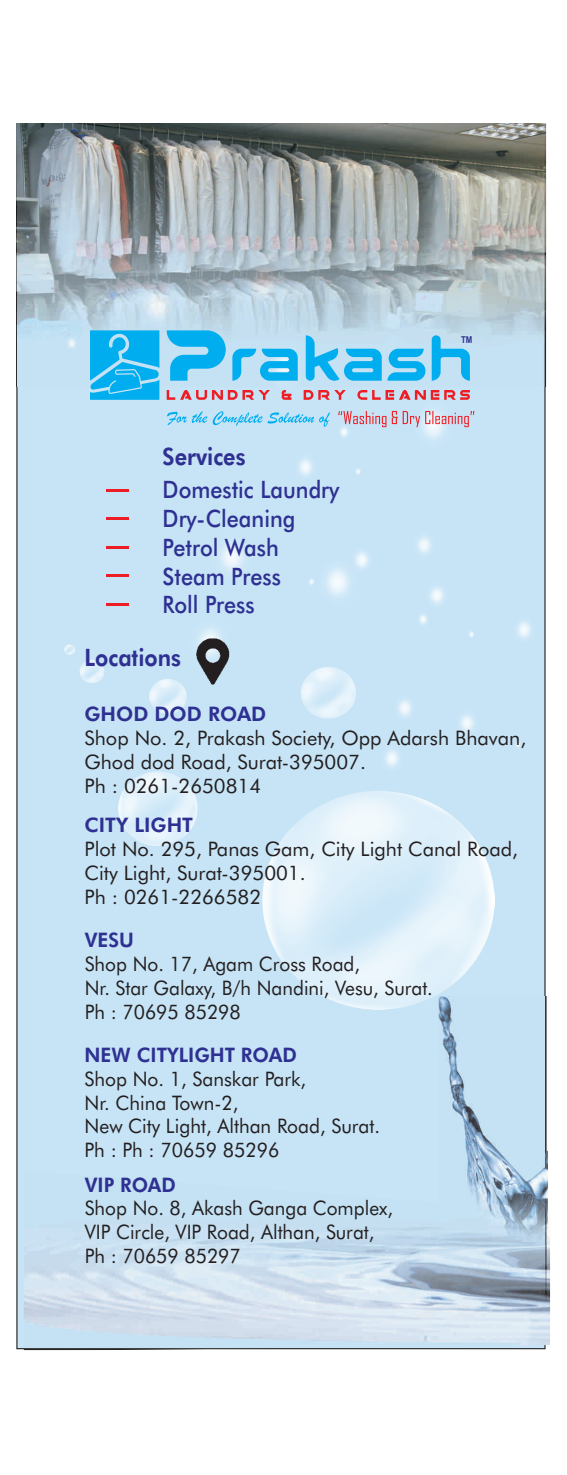
<style>
.page{position:relative;width:567px;height:1475px;background:#fff}
.page>*{position:absolute;margin:0;border:0;box-sizing:border-box;transform-origin:0 0}
.t1{font:500 24px/28.8px "Futura BT";color:#2e3092;scale:.9 1}
.t2{font:800 24px "Futura BT";color:#2e3092;scale:.9 1}
.t3{font:20px/24px "Futura BT";color:#231f20}
.t4{font:20px/24px "Futura BT";color:#231f20;scale:.95 1}
.t5{font:20px/24px "Futura BT";color:#231f20;scale:.96 1}
.t6{font:800 20px "Futura BT";color:#2e3092}
.t7{font:800 20px "Futura BT";color:#2e3092;scale:.96 1}
.t8{font:800 20px "Futura BT";color:#2e3092;scale:.95 1}
.t9{font:700 9.4px "Arial";color:#2e3092;scale:.83 1}
</style>
<div class="page">
<div style="left:16px;top:123px;width:530px;height:1226px;background:#c7e4f6"></div>
<div style="left:43px;top:386px;width:492px;height:386px;background:#c7e4f6"></div>
<img style="left:65px;top:644px;width:430px;height:364px">
<img style="left:24px;top:1170px;width:526px;height:180px">
<img style="left:189px;top:638px;width:46px;height:46px">
<img style="left:17px;top:124px;width:529px;height:262px">
<hr style="left:106px;top:489px;width:23px;height:2px;background:#ee1d23">
<hr style="left:106px;top:517px;width:23px;height:2px;background:#ee1d23">
<hr style="left:106px;top:546px;width:23px;height:2px;background:#ee1d23">
<hr style="left:106px;top:574px;width:23px;height:2px;background:#ee1d23">
<hr style="left:106px;top:603px;width:23px;height:2px;background:#ee1d23">
<svg style="left:167px;top:411px;width:163px;height:16px;background:#9dd8f4"></svg>
<svg style="left:338px;top:411px;width:136px;height:16px;background:#d2bac9"></svg>
<svg style="left:90px;top:330px;width:69px;height:70px;background:#1eb5ef"></svg>
<svg style="left:167px;top:330px;width:59px;height:50px;background:#4ac1f0"></svg>
<svg style="left:232px;top:335px;width:238px;height:45px;background:#71cbf1"></svg>
<svg style="left:167px;top:390px;width:303px;height:10px;background:#d599a6"></svg>
<img style="left:438px;top:996px;width:109px;height:246px">
<p class="t2" style="left:163px;top:446px;width:94px">Services</p>
<p class="t1" style="left:163px;top:477px;width:198px">Domestic Laundry<br>Dry-Cleaning<br>Petrol Wash<br>Steam Press<br>Roll Press</p>
<p class="t9" style="left:461px;top:336px;width:15px">TM</p>
<p class="t2" style="left:85px;top:647px;width:109px">Locations</p>
<p class="t6" style="left:85px;top:705px;width:183px">GHOD DOD ROAD</p>
<p class="t3" style="left:85px;top:727px;width:443px">Shop No. 2, Prakash Society, Opp Adarsh Bhavan,<br>Ghod dod Road, Surat-395007.<br>Ph : 0261-2650814</p>
<p class="t6" style="left:85px;top:816px;width:110px">CITY LIGHT</p>
<p class="t3" style="left:85px;top:838px;width:435px">Plot No. 295, Panas Gam, City Light Canal Road,<br>City Light, Surat-395001.<br>Ph : 0261-2266582</p>
<p class="t8" style="left:85px;top:931px;width:53px">VESU</p>
<p class="t4" style="left:85px;top:953px;width:368px">Shop No. 17, Agam Cross Road,<br>Nr. Star Galaxy, B/h Nandini, Vesu, Surat.<br>Ph : 70695 85298</p>
<p class="t7" style="left:85px;top:1046px;width:223px">NEW CITYLIGHT ROAD</p>
<p class="t5" style="left:85px;top:1068px;width:309px">Shop No. 1, Sanskar Park,<br>Nr. China Town-2,<br>New City Light, Althan Road, Surat.<br>Ph : Ph : 70659 85296</p>
<p class="t8" style="left:85px;top:1176px;width:97px">VIP ROAD</p>
<p class="t4" style="left:85px;top:1197px;width:326px">Shop No. 8, Akash Ganga Complex,<br>VIP Circle, VIP Road, Althan, Surat,<br>Ph : 70659 85297</p>
</div>
